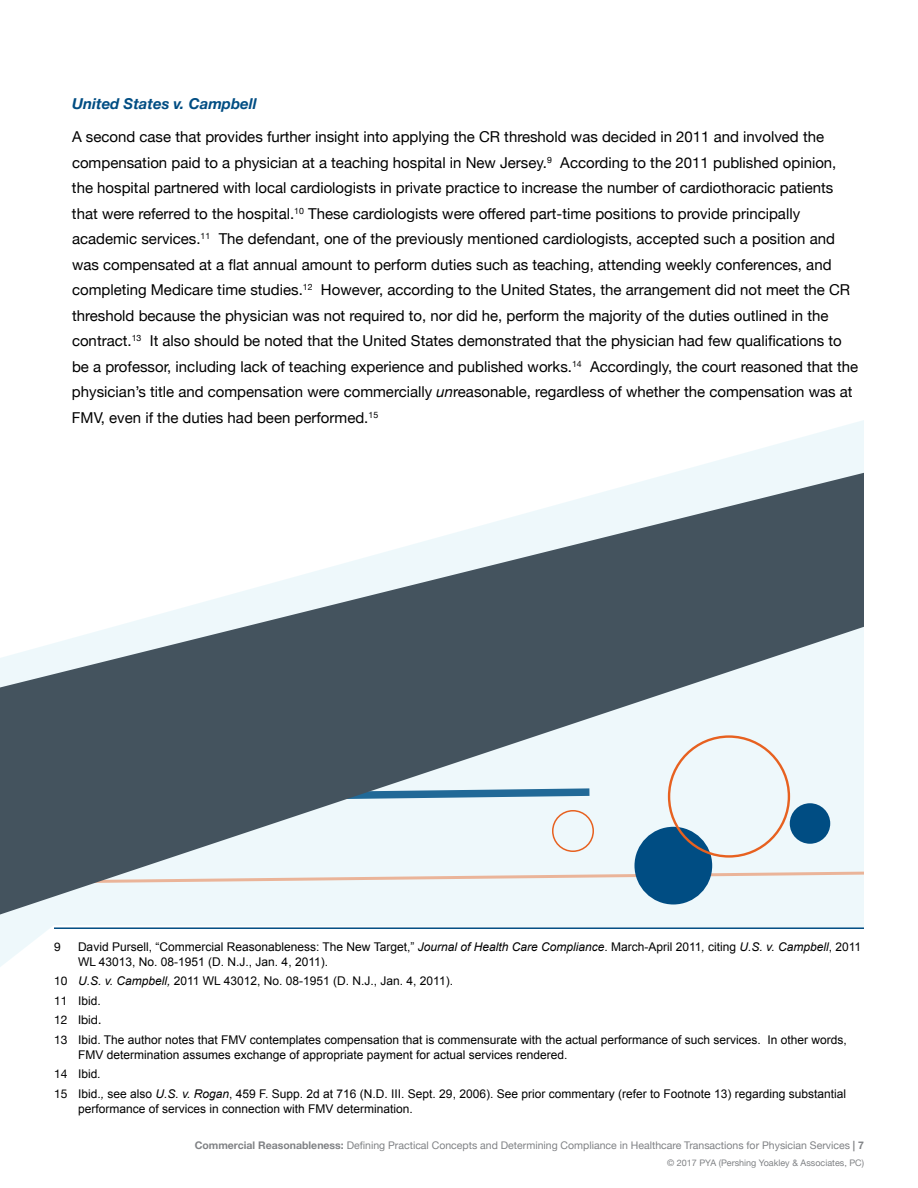
<style>
.page{position:relative;width:918px;height:1188px;background:#fff}
.page>*{position:absolute;margin:0;border:0;box-sizing:border-box;transform-origin:0 0}
.t1{font:15px/25.5px "Helvetica Neue";color:#000}
.t2{font:italic 700 15px "Helvetica Neue";color:#004d83}
.t3{font:12px/15px "Arial";color:#000}
.t4{font:12px "Helvetica Neue";color:#000}
.t5{font:10.5px "Helvetica Neue";color:#808285}
.t6{font:9px "Helvetica Neue";color:#808285}
.s1{font-style:italic}
.s2{font-family:"Helvetica Neue"}
.s3{font-weight:700}
</style>
<div class="page">
<svg style="left:725px;top:420px;width:139px;height:39px;fill:#f1f9fc"></svg>
<svg style="left:0;top:915px;width:864px;height:52px"></svg>
<svg style="left:0;top:459px;width:864px;height:456px"></svg>
<p class="t2" style="left:72px;top:92px;width:186px">United States v. Campbell</p>
<p class="t1" style="left:72px;top:125px;width:788px">A second case that provides further insight into applying the CR threshold was decided in 2011 and involved the compensation paid to a physician at a teaching hospital in New Jersey.<sup>9</sup> According to the 2011 published opinion, the hospital partnered with local cardiologists in private practice to increase the number of cardiothoracic patients that were referred to the hospital.<sup>10</sup> These cardiologists were offered part-time positions to provide principally academic services.<sup>11</sup> The defendant, one of the previously mentioned cardiologists, accepted such a position and was compensated at a flat annual amount to perform duties such as teaching, attending weekly conferences, and completing Medicare time studies.<sup>12</sup> However, according to the United States, the arrangement did not meet the CR threshold because the physician was not required to, nor did he, perform the majority of the duties outlined in the contract.<sup>13</sup> It also should be noted that the United States demonstrated that the physician had few qualifications to be a professor, including lack of teaching experience and published works.<sup>14</sup> Accordingly, the court reasoned that the physician’s title and compensation were commercially <span class="s1">un</span>reasonable, regardless of whether the compensation was at FMV, even if the duties had been performed.<sup>15</sup></p>
<p class="t4" style="left:54px;top:938px;width:8px">9</p>
<p class="t3" style="left:78px;top:939px;width:785px">David Pursell, “Commercial Reasonableness: The New Target,” <span class="s1">Journal of Health Care Compliance</span>. March-April 2011<span class="s1">,</span> citing <span class="s1">U.S. v. Campbell</span>, 2011<br>WL 43013, No. 08-1951 (D. N.J., Jan. 4, 2011).</p>
<p class="t3" style="left:54px;top:971px;width:401px;line-height:19.5px"><span class="s2">10</span> <span class="s1">U.S. v. Campbell,</span> 2011 WL 43012, No. 08-1951 (D. N.J., Jan. 4, 2011).<br><span class="s2">11</span> Ibid.</p>
<p class="t4" style="left:54px;top:1011px;width:49px">12 Ibid.</p>
<p class="t3" style="left:78px;top:1032px;width:770px;text-indent:-24px"><span class="s2">13</span> Ibid. The author notes that FMV contemplates compensation that is commensurate with the actual performance of such services. In other words,<br>FMV determination assumes exchange of appropriate payment for actual services rendered.</p>
<p class="t3" style="left:54px;top:1064px;width:794px;line-height:19.5px"><span class="s2">14</span> Ibid<span class="s1">.<br></span><span class="s2">15</span> Ibid.<span class="s1">,</span> see also <span class="s1">U.S. v. Rogan</span>, 459 F. Supp. 2d at 716 (N.D. III. Sept. 29, 2006). See prior commentary (refer to Footnote 13) regarding substantial</p>
<p class="t3" style="left:78px;top:1101px;width:336px">performance of services in connection with FMV determination.</p>
<p class="t5" style="left:195px;top:1137px;width:671px"><span class="s3">Commercial Reasonableness:</span> Defining Practical Concepts and Determining Compliance in Healthcare Transactions for Physician Services <span class="s3">| 7</span></p>
<p class="t6" style="left:667px;top:1156px;width:198px">© 2017 PYA (Pershing Yoakley &amp; Associates, PC)</p>
</div>
